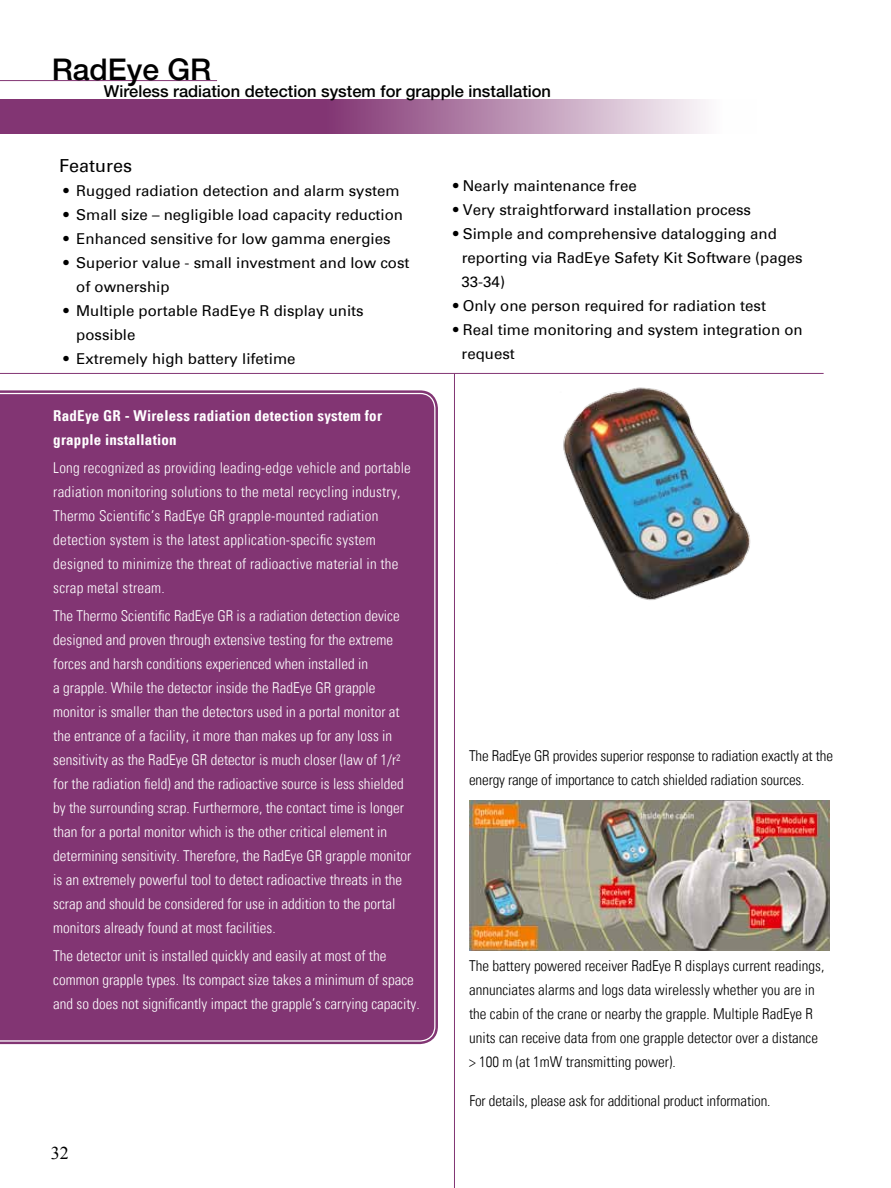
<style>
.page{position:relative;width:891px;height:1188px;background:#fff}
.page>*{position:absolute;margin:0;border:0;box-sizing:border-box;transform-origin:0 0}
.t1{font:500 30px "Helvetica Neue LT Std";color:#000}
.t2{font:18px "Univers Com 55 Roman";color:#000}
.t3{font:18px "Times New Roman";color:#000}
.t4{font:500 16.5px "Helvetica Neue LT Std";color:#000}
.t5{font:15px/24px "Univers Com 47 Light Cond";color:#fff}
.t6{font:15px/24px "Univers Com 55 Roman";color:#000}
.t7{font:15px/24px "Univers Com 47 Light Cond";color:#000}
.t8{font:15px/24px "Univers Com 67 Bold Cond";letter-spacing:.015em;color:#fff}
</style>
<div class="page">
<img style="left:563px;top:387px;width:188px;height:214px">
<div style="left:0;top:393px;width:435px;height:649px;background:#823573"></div>
<hr style="left:454px;top:373px;width:1px;height:815px;background:#823573">
<svg style="left:0;top:99px;width:706px;height:35px;background:#a16896"></svg>
<hr style="left:0;top:80px;width:217px;height:1px;background:#823573">
<hr style="left:0;top:373px;width:824px;height:1px;background:#823573">
<img style="left:469px;top:801px;width:360px;height:150px">
<h1 class="t1" style="left:52px;top:51px;width:161px">RadEye GR</h1>
<p class="t4" style="left:104px;top:81px;width:449px">Wireless radiation detection system for grapple installation</p>
<p class="t2" style="left:59px;top:155px;width:75px">Features</p>
<p class="t6" style="left:64px;top:178px;width:338px">• Rugged radiation detection and alarm system</p>
<p class="t6" style="left:64px;top:202px;width:341px">• Small size – negligible load capacity reduction</p>
<p class="t6" style="left:64px;top:226px;width:329px">• Enhanced sensitive for low gamma energies</p>
<p class="t6" style="left:76px;top:250px;width:335px;text-indent:-13px">• Superior value - small investment and low cost of ownership</p>
<p class="t6" style="left:76px;top:298px;width:289px;text-indent:-13px">• Multiple portable RadEye R display units possible</p>
<p class="t6" style="left:63px;top:346px;width:234px">• Extremely high battery lifetime</p>
<p class="t8" style="left:53px;top:403px;width:330px">RadEye GR - Wireless radiation detection system for grapple installation</p>
<p class="t5" style="left:53px;top:456px;width:359px">Long recognized as providing leading-edge vehicle and portable radiation monitoring solutions to the metal recycling industry, Thermo Scientific’s RadEye GR grapple-mounted radiation detection system is the latest application-specific system designed to minimize the threat of radioactive material in the scrap metal stream.</p>
<p class="t5" style="left:53px;top:604px;width:360px">The Thermo Scientific RadEye GR is a radiation detection device designed and proven through extensive testing for the extreme forces and harsh conditions experienced when installed in<br>a grapple. While the detector inside the RadEye GR grapple monitor is smaller than the detectors used in a portal monitor at the entrance of a facility, it more than makes up for any loss in sensitivity as the RadEye GR detector is much closer (law of 1/r² for the radiation field) and the radioactive source is less shielded by the surrounding scrap. Furthermore, the contact time is longer than for a portal monitor which is the other critical element in determining sensitivity. Therefore, the RadEye GR grapple monitor is an extremely powerful tool to detect radioactive threats in the scrap and should be considered for use in addition to the portal monitors already found at most facilities.</p>
<p class="t5" style="left:53px;top:944px;width:368px">The detector unit is installed quickly and easily at most of the common grapple types. Its compact size takes a minimum of space and so does not significantly impact the grapple’s carrying capacity.</p>
<p class="t3" style="left:51px;top:1141px;width:19px">32</p>
<p class="t6" style="left:453px;top:174px;width:185px">• Nearly maintenance free</p>
<p class="t6" style="left:453px;top:198px;width:299px">• Very straightforward installation process</p>
<p class="t6" style="left:462px;top:222px;width:343px;text-indent:-8px">• Simple and comprehensive datalogging and reporting via RadEye Safety Kit Software (pages<br>33-34)</p>
<p class="t6" style="left:453px;top:294px;width:314px">• Only one person required for radiation test</p>
<p class="t6" style="left:462px;top:318px;width:343px;text-indent:-8px">• Real time monitoring and system integration on request</p>
<p class="t7" style="left:469px;top:743px;width:365px">The RadEye GR provides superior response to radiation exactly at the energy range of importance to catch shielded radiation sources.</p>
<p class="t7" style="left:469px;top:954px;width:357px">The battery powered receiver RadEye R displays current readings, annunciates alarms and logs data wirelessly whether you are in the cabin of the crane or nearby the grapple. Multiple RadEye R units can receive data from one grapple detector over a distance &gt; 100 m (at 1mW transmitting power).</p>
<p class="t7" style="left:469px;top:1089px;width:303px">For details, please ask for additional product information.</p>
</div>
